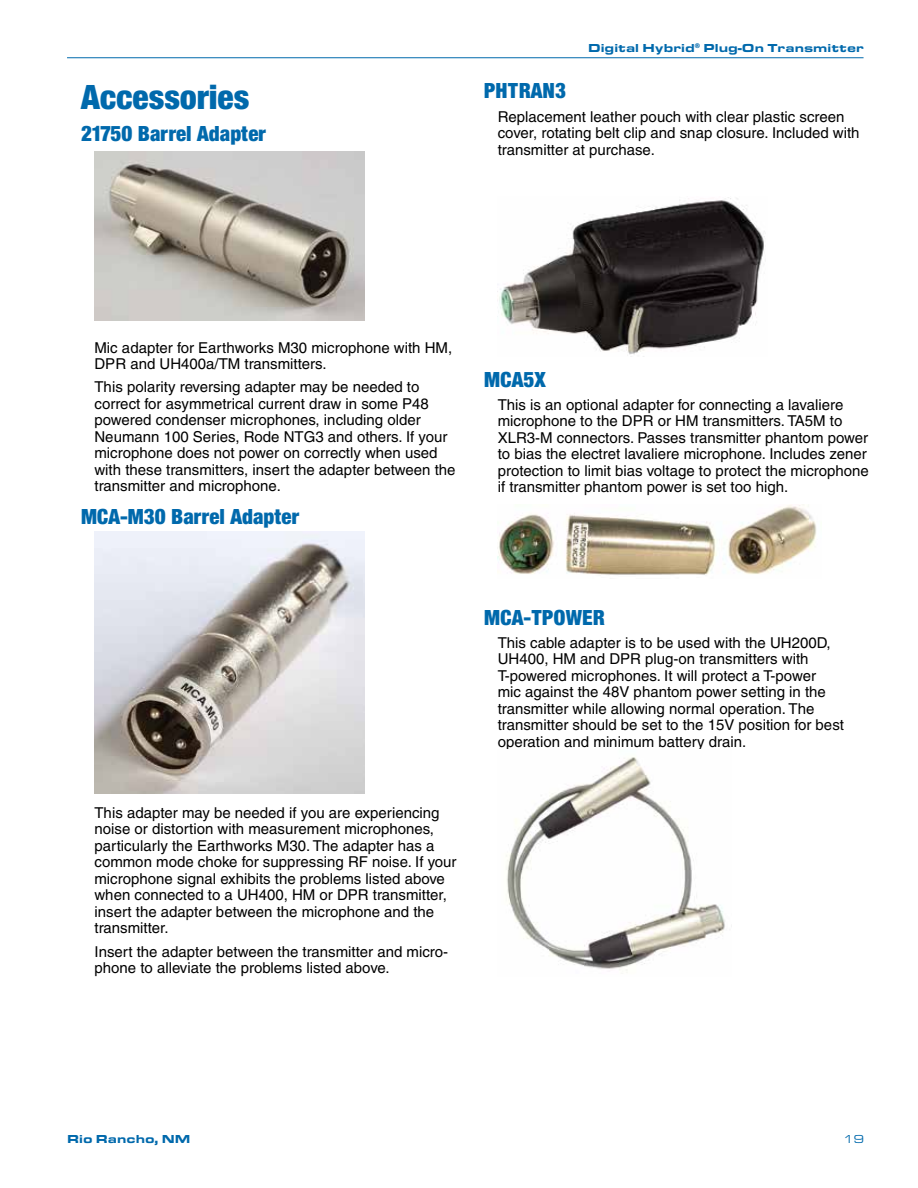
<style>
.page{position:relative;width:918px;height:1188px;background:#fff}
.page>*{position:absolute;margin:0;border:0;box-sizing:border-box;transform-origin:0 0}
.t1{font:900 condensed 36px "Sans";color:#0069ac}
.t2{font:900 condensed 22.5px "Sans";color:#0069ac}
.t3{font:15px/16.5px "Helvetica";color:#000}
.t4{font:900 12px "Eurostile Extended";color:#0069ac}
.t5{font:12px "Eurostile Extended";color:#0069ac}
</style>
<div class="page">
<hr style="left:67px;top:57px;width:797px;height:1px;background:#0069ac">
<img style="left:95px;top:151px;width:270px;height:170px">
<img style="left:95px;top:531px;width:270px;height:263px">
<img style="left:499px;top:197px;width:266px;height:160px">
<img style="left:498px;top:505px;width:319px;height:70px">
<img style="left:506px;top:757px;width:219px;height:214px">
<h1 class="t1" style="left:81px;top:75px;width:170px">Accessories</h1>
<h2 class="t2" style="left:81px;top:120px;width:186px">21750 Barrel Adapter</h2>
<p class="t4" style="left:588px;top:41px;width:277px">Digital Hybrid<sup>®</sup> Plug-On Transmitter</p>
<h2 class="t2" style="left:484px;top:77px;width:83px">PHTRAN3</h2>
<p class="t3" style="left:498px;top:108px;width:363px">Replacement leather pouch with clear plastic screen cover, rotating belt clip and snap closure. Included with transmitter at purchase.</p>
<p class="t3" style="left:94px;top:339px;width:359px">Mic adapter for Earthworks M30 microphone with HM,<br>DPR and UH400a/TM transmitters.</p>
<p class="t3" style="left:94px;top:379px;width:363px">This polarity reversing adapter may be needed to correct for asymmetrical current draw in some P48 powered condenser microphones, including older Neumann 100 Series, Rode NTG3 and others. If your microphone does not power on correctly when used with these transmitters, insert the adapter between the transmitter and microphone.</p>
<h2 class="t2" style="left:81px;top:503px;width:220px">MCA-M30 Barrel Adapter</h2>
<h2 class="t2" style="left:484px;top:366px;width:63px">MCA5X</h2>
<p class="t3" style="left:498px;top:396px;width:373px">This is an optional adapter for connecting a lavaliere microphone to the DPR or HM transmitters. TA5M to XLR3-M connectors. Passes transmitter phantom power to bias the electret lavaliere microphone. Includes zener protection to limit bias voltage to protect the microphone if transmitter phantom power is set too high.</p>
<p class="t3" style="left:94px;top:804px;width:364px">This adapter may be needed if you are experiencing noise or distortion with measurement microphones, particularly the Earthworks M30. The adapter has a common mode choke for suppressing RF noise. If your microphone signal exhibits the problems listed above when connected to a UH400, HM or DPR transmitter, insert the adapter between the microphone and the transmitter.</p>
<p class="t3" style="left:94px;top:943px;width:355px">Insert the adapter between the transmitter and micro&shy;phone to alleviate the problems listed above.</p>
<h2 class="t2" style="left:484px;top:604px;width:122px">MCA-TPOWER</h2>
<p class="t3" style="left:498px;top:634px;width:348px">This cable adapter is to be used with the UH200D, UH400, HM and DPR plug-on transmitters with T-powered microphones. It will protect a T-power<br>mic against the 48V phantom power setting in the transmitter while allowing normal operation. The transmitter should be set to the 15V position for best operation and minimum battery drain.</p>
<p class="t4" style="left:67px;top:1132px;width:125px">Rio Rancho, NM</p>
<p class="t5" style="left:844px;top:1133px;width:22px">19</p>
</div>
